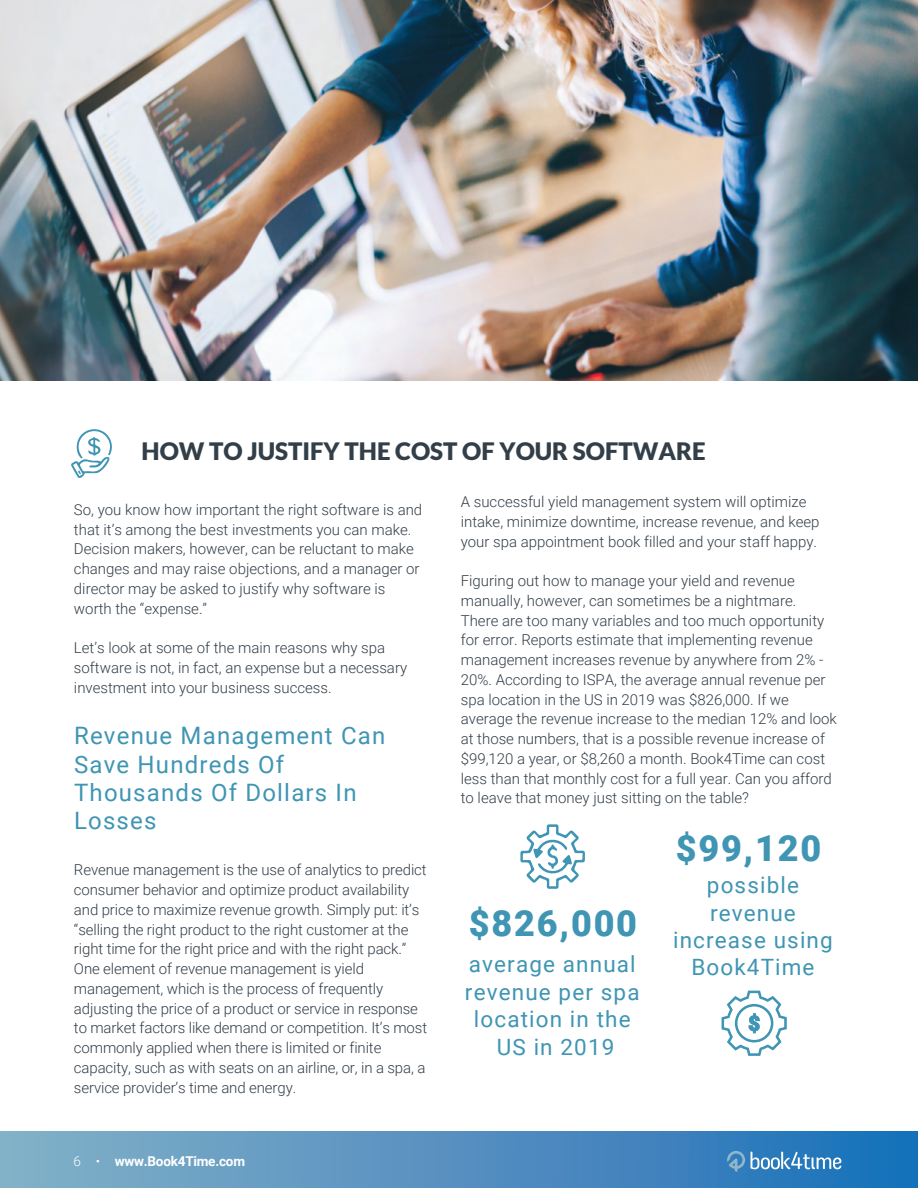
<style>
.page{position:relative;width:918px;height:1188px;background:#fff}
.page>*{position:absolute;margin:0;border:0;box-sizing:border-box;transform-origin:0 0}
.t1{font:900 36px "Roboto";letter-spacing:.05em;color:#3f95b3}
.t2{font:24px/28.3px "Roboto";letter-spacing:.05em;color:#3f95b3}
.t3{font:900 24px "Lato";color:#323e48}
.t4{font:22.5px/27.5px "Roboto";letter-spacing:.05em;color:#3f95b3;text-align:center}
.t5{font:300 15px/19.8px "Roboto";color:#323e48}
.t6{font:700 13.5px "Roboto";letter-spacing:-.02em;color:#fff}
.s1{font-weight:300}
</style>
<div class="page">
<img style="left:0;top:0;width:918px;height:381px">
<svg style="left:520px;top:824px;width:65px;height:65px"></svg>
<svg style="left:721px;top:990px;width:66px;height:66px"></svg>
<svg style="left:71px;top:429px;width:41px;height:49px"></svg>
<div style="left:0;top:1131px;width:918px;height:57px;background:linear-gradient(to right,#88b1c7,#1c70ba)"></div>
<svg style="left:751px;top:1152px;width:90px;height:17px"></svg>
<svg style="left:727px;top:1151px;width:18px;height:21px"></svg>
<h2 class="t3" style="left:142px;top:437px;width:566px">HOW TO JUSTIFY THE COST OF YOUR SOFTWARE</h2>
<p class="t5" style="left:461px;top:491px;width:360px">A successful yield management system will optimize intake, minimize downtime, increase revenue, and keep your spa appointment book filled and your staff happy.</p>
<p class="t5" style="left:461px;top:570px;width:378px">Figuring out how to manage your yield and revenue manually, however, can sometimes be a nightmare.<br>There are too many variables and too much opportunity for error. Reports estimate that implementing revenue management increases revenue by anywhere from 2% - 20%. According to ISPA, the average annual revenue per spa location in the US in 2019 was $826,000. If we average the revenue increase to the median 12% and look at those numbers, that is a possible revenue increase of $99,120 a year, or $8,260 a month. Book4Time can cost less than that monthly cost for a full year. Can you afford to leave that money just sitting on the table?</p>
<p class="t5" style="left:74px;top:499px;width:350px">So, you know how important the right software is and that it’s among the best investments you can make.<br>Decision makers, however, can be reluctant to make changes and may raise objections, and a manager or director may be asked to justify why software is worth the “expense.”</p>
<p class="t5" style="left:74px;top:637px;width:335px">Let’s look at some of the main reasons why spa software is not, in fact, an expense but a necessary investment into your business success.</p>
<h2 class="t2" style="left:74px;top:721px;width:313px">Revenue Management Can<br>Save Hundreds Of<br>Thousands Of Dollars In<br>Losses</h2>
<h1 class="t1" style="left:676px;top:823px;width:147px">$99,120</h1>
<h3 class="t4" style="left:673px;top:870px;width:161px">possible revenue increase using<br>Book4Time</h3>
<p class="t5" style="left:74px;top:860px;width:355px">Revenue management is the use of analytics to predict consumer behavior and optimize product availability and price to maximize revenue growth. Simply put: it’s “selling the right product to the right customer at the right time for the right price and with the right pack.” One element of revenue management is yield management, which is the process of frequently adjusting the price of a product or service in response to market factors like demand or competition. It’s most commonly applied when there is limited or finite capacity, such as with seats on an airline, or, in a spa, a service provider’s time and energy.</p>
<h1 class="t1" style="left:469px;top:898px;width:170px">$826,000</h1>
<h3 class="t4" style="left:465px;top:950px;width:176px">average annual revenue per spa location in the<br>US in 2019</h3>
<p class="t6" style="left:73px;top:1152px;width:173px"><span class="s1">6 •</span> www.Book4Time.com</p>
</div>
